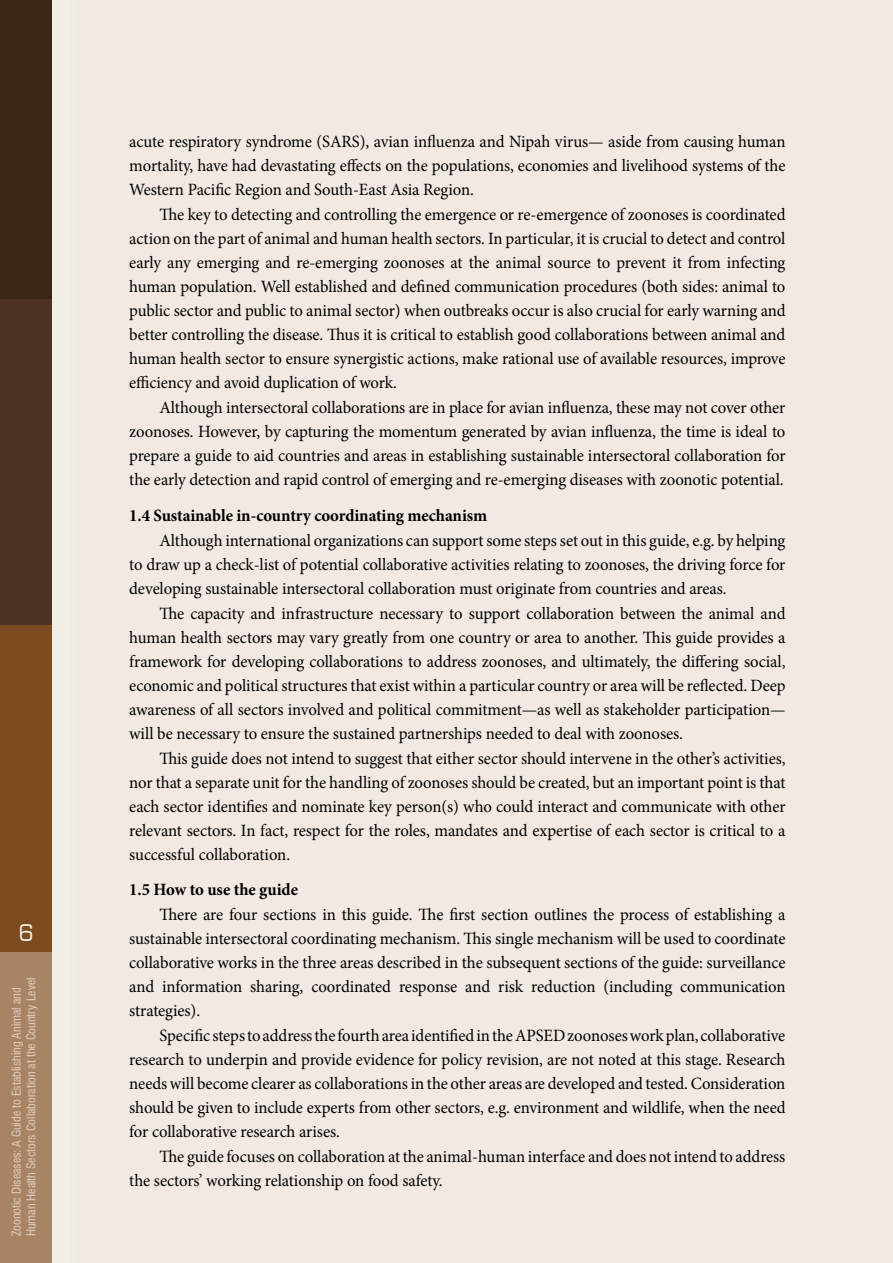
<style>
.page{position:relative;width:893px;height:1263px;background:#f1e9e2}
.page>*{position:absolute;margin:0;border:0;box-sizing:border-box;transform-origin:0 0}
.t1{font:17.25px/24px "Minion Pro";letter-spacing:-.005em;color:#000;text-align:justify}
.t2{font:700 17.25px "Minion Pro";letter-spacing:-.005em;color:#000}
.t3{font:condensed 12px/14.4px "Swiss 721 BT";color:#dfd0c3}
</style>
<div class="page">
<div style="left:0;top:0;width:54px;height:1263px;background:#3b2514"></div>
<div style="left:0;top:299px;width:54px;height:328px;background:#4e3324"></div>
<div style="left:0;top:625px;width:54px;height:328px;background:#7c4b1f"></div>
<div style="left:0;top:953px;width:54px;height:310px;background:#a88464"></div>
<div style="left:52px;top:0;width:19px;height:1263px;background:#f0efe6"></div>
<hr style="left:73px;top:0;width:1px;height:1263px;background:#f0efe6">
<p class="t3" style="left:9px;top:1236px;width:260px;rotate:-90deg">Zoonotic Diseases: A Guide to Establishing Animal and<br>Human Health Sectors Collaboration at the Country Level</p>
<p class="t1" style="left:129px;top:130px;width:658px">acute respiratory syndrome (SARS), avian influenza and Nipah virus— aside from causing human mortality, have had devastating effects on the populations, economies and livelihood systems of the Western Pacific Region and South-East Asia Region.</p>
<p class="t1" style="left:129px;top:203px;width:658px;text-indent:30px">The key to detecting and controlling the emergence or re-emergence of zoonoses is coordinated action on the part of animal and human health sectors. In particular, it is crucial to detect and control early any emerging and re-emerging zoonoses at the animal source to prevent it from infecting human population. Well established and defined communication procedures (both sides: animal to public sector and public to animal sector) when outbreaks occur is also crucial for early warning and better controlling the disease. Thus it is critical to establish good collaborations between animal and human health sector to ensure synergistic actions, make rational use of available resources, improve efficiency and avoid duplication of work.</p>
<p class="t1" style="left:129px;top:396px;width:658px;text-indent:30px">Although intersectoral collaborations are in place for avian influenza, these may not cover other zoonoses. However, by capturing the momentum generated by avian influenza, the time is ideal to prepare a guide to aid countries and areas in establishing sustainable intersectoral collaboration for the early detection and rapid control of emerging and re-emerging diseases with zoonotic potential.</p>
<p class="t2" style="left:129px;top:503px;width:360px">1.4 Sustainable in-country coordinating mechanism</p>
<p class="t1" style="left:129px;top:528px;width:658px;text-indent:30px">Although international organizations can support some steps set out in this guide, e.g. by helping to draw up a check-list of potential collaborative activities relating to zoonoses, the driving force for developing sustainable intersectoral collaboration must originate from countries and areas.</p>
<p class="t1" style="left:129px;top:601px;width:658px;text-indent:30px">The capacity and infrastructure necessary to support collaboration between the animal and human health sectors may vary greatly from one country or area to another. This guide provides a framework for developing collaborations to address zoonoses, and ultimately, the differing social, economic and political structures that exist within a particular country or area will be reflected. Deep awareness of all sectors involved and political commitment—as well as stakeholder participation— will be necessary to ensure the sustained partnerships needed to deal with zoonoses.</p>
<p class="t1" style="left:129px;top:746px;width:658px;text-indent:30px">This guide does not intend to suggest that either sector should intervene in the other’s activities, nor that a separate unit for the handling of zoonoses should be created, but an important point is that each sector identifies and nominate key person(s) who could interact and communicate with other relevant sectors. In fact, respect for the roles, mandates and expertise of each sector is critical to a successful collaboration.</p>
<p class="t2" style="left:129px;top:877px;width:170px">1.5 How to use the guide</p>
<p class="t1" style="left:129px;top:902px;width:658px;text-indent:30px">There are four sections in this guide. The first section outlines the process of establishing a sustainable intersectoral coordinating mechanism. This single mechanism will be used to coordinate collaborative works in the three areas described in the subsequent sections of the guide: surveillance and information sharing, coordinated response and risk reduction (including communication strategies).</p>
<p class="t1" style="left:129px;top:1024px;width:658px;text-indent:30px">Specific steps to address the fourth area identified in the APSED zoonoses work plan, collaborative research to underpin and provide evidence for policy revision, are not noted at this stage. Research needs will become clearer as collaborations in the other areas are developed and tested. Consideration should be given to include experts from other sectors, e.g. environment and wildlife, when the need for collaborative research arises.</p>
<p class="t1" style="left:129px;top:1145px;width:658px;text-indent:30px">The guide focuses on collaboration at the animal-human interface and does not intend to address the sectors’ working relationship on food safety.</p>
</div>
